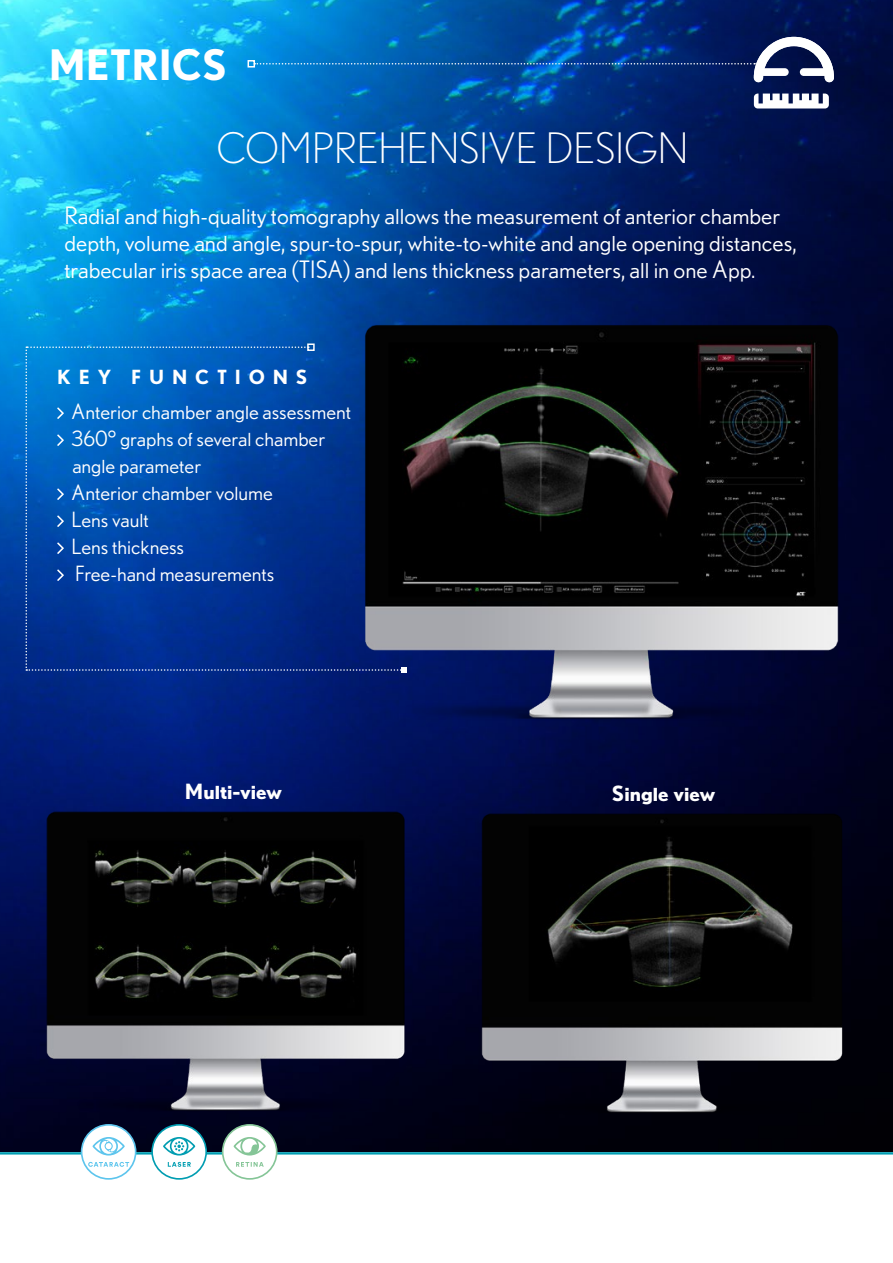
<style>
.page{position:relative;width:893px;height:1263px;background:#fff}
.page>*{position:absolute;margin:0;border:0;box-sizing:border-box;transform-origin:0 0}
.t1{font:300 42px "Nobel BL";color:#fff}
.t2{font:700 42px "Nobel BL";color:#fff}
.t3{font:24px/27px "Nobel BL";color:#fff}
.t4{font:21px/27px "Nobel BL";color:#fff}
.t5{font:700 21px "Nobel BL";color:#fff}
.t6{font:700 19.5px "Nobel BL";letter-spacing:.4em;color:#fff}
</style>
<div class="page">
<img style="left:0;top:0;width:893px;height:1152px">
<hr style="left:0;top:1152px;width:893px;height:2px;background:#009db1">
<div style="left:82px;top:1125px;width:54px;height:54px;background:#fff;border-radius:50%"></div>
<div style="left:81px;top:1124px;width:55px;height:56px;border:2px solid #5dc5ed;border-radius:50%"></div>
<svg style="left:88px;top:1162px;width:41px;height:5px"></svg>
<svg style="left:93px;top:1141px;width:32px;height:14px"></svg>
<div style="left:152px;top:1125px;width:54px;height:54px;background:#fff;border-radius:50%"></div>
<div style="left:151px;top:1124px;width:56px;height:56px;border:2px solid #009db1;border-radius:50%"></div>
<svg style="left:168px;top:1162px;width:23px;height:5px"></svg>
<svg style="left:163px;top:1141px;width:32px;height:14px"></svg>
<div style="left:223px;top:1125px;width:54px;height:54px;background:#fff;border-radius:50%"></div>
<div style="left:222px;top:1124px;width:56px;height:56px;border:2px solid #85c597;border-radius:50%"></div>
<svg style="left:236px;top:1162px;width:28px;height:5px"></svg>
<svg style="left:234px;top:1141px;width:32px;height:14px"></svg>
<div style="left:307px;top:343px;width:8px;height:8px;border:1px solid #fff"></div>
<img style="left:323px;top:296px;width:570px;height:464px">
<img style="left:449px;top:791px;width:442px;height:353px">
<img style="left:14px;top:790px;width:439px;height:351px">
<svg style="left:26px;top:346px;width:381px;height:327px;background:#043f93"></svg>
<div style="left:248px;top:60px;width:7px;height:8px;border:2px solid #fff"></div>
<svg style="left:254px;top:37px;width:580px;height:45px;background:#12569f"></svg>
<svg style="left:754px;top:94px;width:75px;height:14px"></svg>
<h1 class="t2" style="left:49px;top:39px;width:180px">METRICS</h1>
<h1 class="t1" style="left:217px;top:124px;width:473px">COMPREHENSIVE DESIGN</h1>
<p class="t3" style="left:64px;top:202px;width:734px">Radial and high-quality tomography allows the measurement of anterior chamber depth, volume and angle, spur-to-spur, white-to-white and angle opening distances, trabecular iris space area (TISA) and lens thickness parameters, all in one App.</p>
<p class="t6" style="left:57px;top:365px;width:252px">KEY FUNCTIONS</p>
<p class="t4" style="left:71px;top:398px;width:281px">Anterior chamber angle assessment<br>360° graphs of several chamber angle parameter<br>Anterior chamber volume<br>Lens vault<br>Lens thickness<br>Free-hand measurements</p>
<p class="t5" style="left:185px;top:779px;width:99px">Multi-view</p>
<p class="t5" style="left:612px;top:781px;width:105px">Single view</p>
</div>
